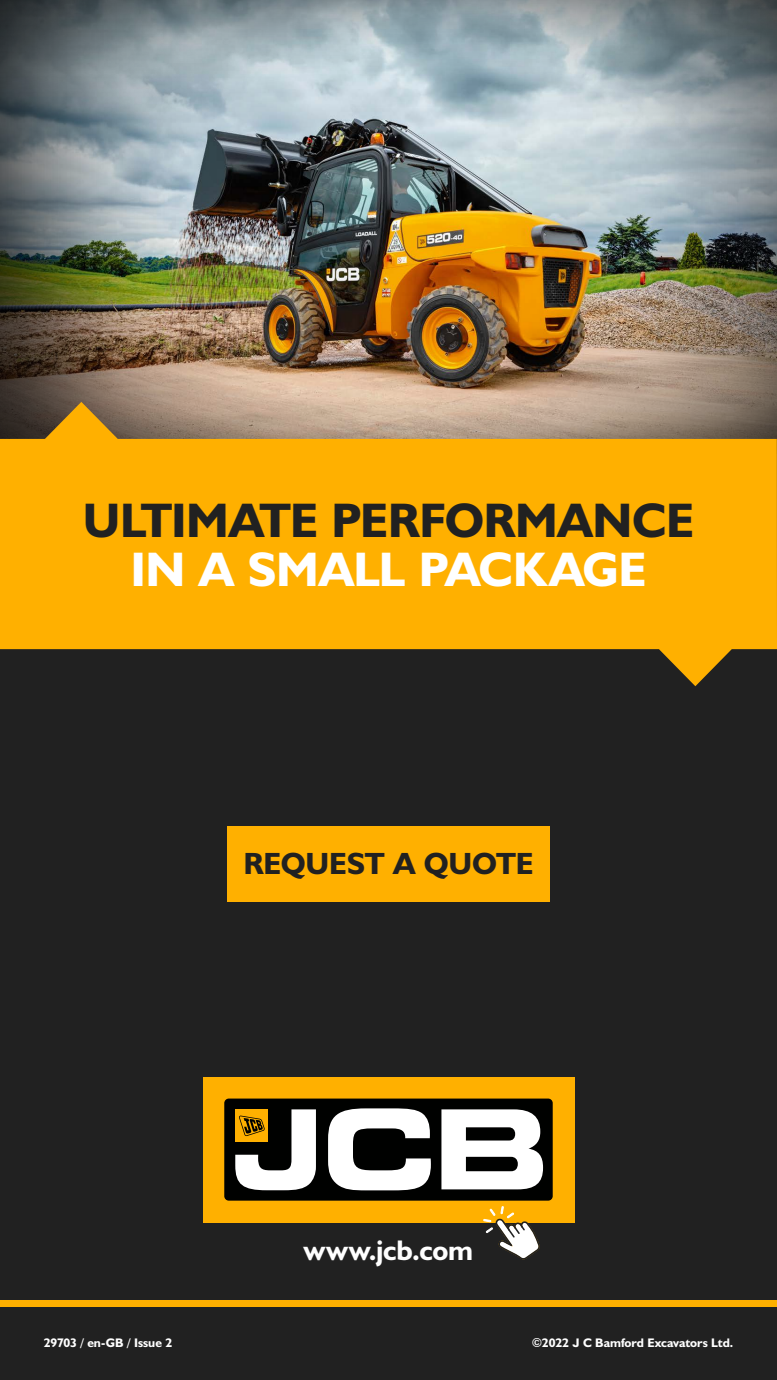
<style>
.page{position:relative;width:777px;height:1380px;background:#fff}
.page>*{position:absolute;margin:0;border:0;box-sizing:border-box;transform-origin:0 0}
.t1{font:48.75px "JCB Bold";letter-spacing:-.01em;color:#212121}
.t2{font:48.75px "JCB Bold";letter-spacing:-.005em;color:#fff}
.t3{font:700 30.81px "JCB Euro";letter-spacing:-.01em;color:#212121}
.t4{font:28.5px "JCB Bold";letter-spacing:-.005em;color:#fff}
.t5{font:12.5px "JCB Bold";letter-spacing:-.005em;color:#fff}
</style>
<div class="page">
<div style="left:0;top:0;width:776px;height:1380px;background:#212121"></div>
<img style="left:0;top:0;width:776px;height:402px">
<div style="left:0;top:1300px;width:776px;height:7px;background:#ffb000"></div>
<div style="left:227px;top:826px;width:322px;height:75px;background:#ffb000"></div>
<div style="left:203px;top:1077px;width:371px;height:145px;background:#ffb000"></div>
<div style="left:224px;top:1099px;width:328px;height:102px;background:#000100;border-radius:5px"></div>
<svg style="left:328px;top:1108px;width:102px;height:82px"></svg>
<svg style="left:441px;top:1109px;width:102px;height:80px"></svg>
<svg style="left:235px;top:1109px;width:81px;height:81px"></svg>
<svg style="left:483px;top:1206px;width:57px;height:54px"></svg>
<svg style="left:0;top:402px;width:776px;height:284px;background:#d79913"></svg>
<h1 class="t1" style="left:83px;top:490px;width:612px">ULTIMATE PERFORMANCE</h1>
<h1 class="t2" style="left:130px;top:539px;width:517px">IN A SMALL PACKAGE</h1>
<h2 class="t3" style="left:243px;top:844px;width:291px">REQUEST A QUOTE</h2>
<h3 class="t4" style="left:304px;top:1232px;width:171px">www.jcb.com</h3>
<p class="t5" style="left:44px;top:1335px;width:130px">29703 / en-GB / Issue 2</p>
<p class="t5" style="left:531px;top:1335px;width:203px">©2022 J C Bamford Excavators Ltd.</p>
</div>
